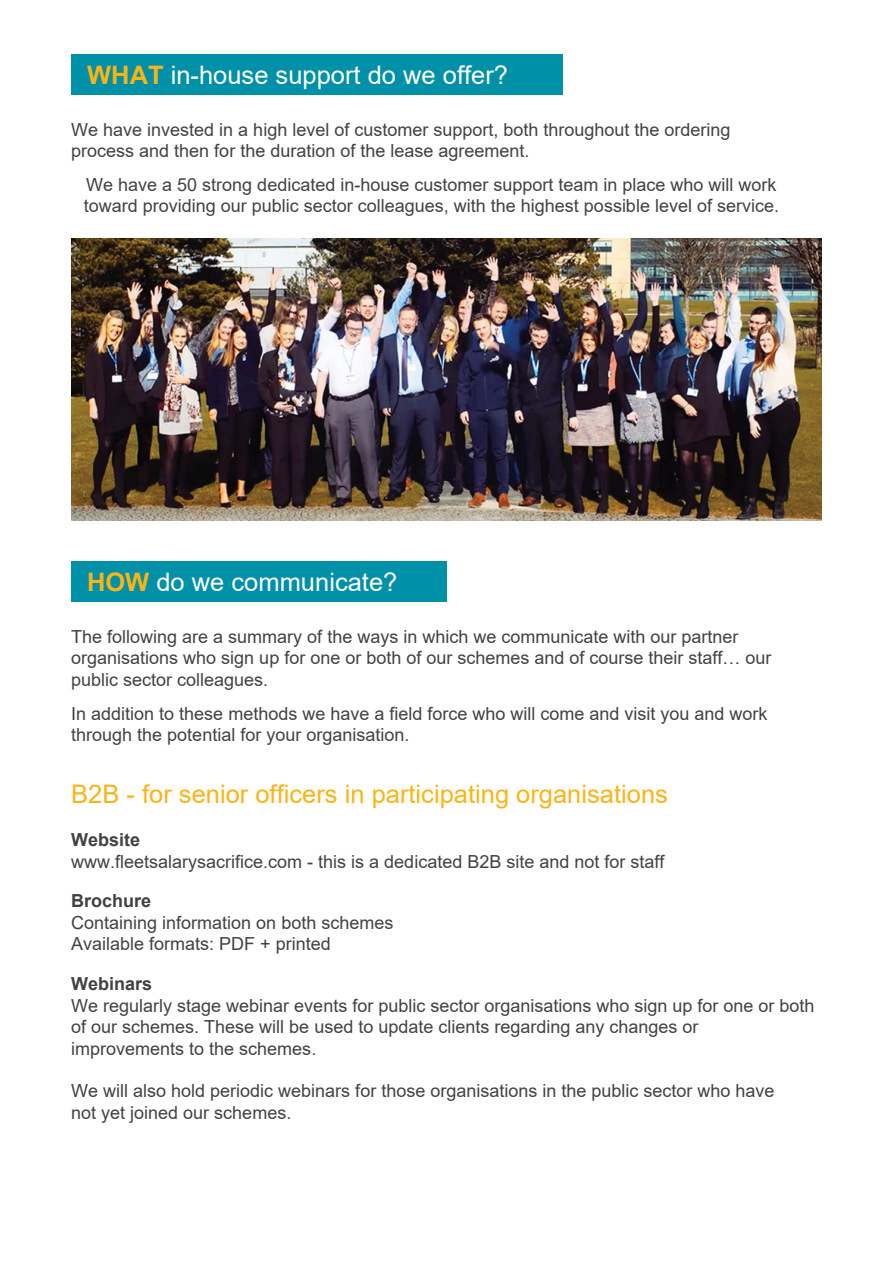
<style>
.page{position:relative;width:893px;height:1263px;background:#fff}
.page>*{position:absolute;margin:0;border:0;box-sizing:border-box;transform-origin:0 0}
.t1{font:25.5px "Arial";color:#fbb416}
.t2{font:25.5px "Arial";color:#fff}
.t3{font:18px/21.6px "Arial";color:#444141}
.t4{font:700 18px "Arial";color:#444141}
.s1{font-weight:700;color:#fbb416}
</style>
<div class="page">
<div style="left:71px;top:54px;width:491px;height:40px;background:#0090a7"></div>
<div style="left:71px;top:561px;width:375px;height:41px;background:#0090a7"></div>
<img style="left:71px;top:238px;width:751px;height:282px">
<h1 class="t2" style="left:87px;top:57px;width:422px"><span class="s1">WHAT</span> in-house support do we offer?</h1>
<p class="t3" style="left:71px;top:118px;width:661px">We have invested in a high level of customer support, both throughout the ordering process and then for the duration of the lease agreement.</p>
<p class="t3" style="left:84px;top:173px;width:697px">We have a 50 strong dedicated in-house customer support team in place who will work toward providing our public sector colleagues, with the highest possible level of service.</p>
<h1 class="t2" style="left:87px;top:565px;width:312px"><span class="s1">HOW</span> do we communicate?</h1>
<p class="t3" style="left:71px;top:626px;width:702px">The following are a summary of the ways in which we communicate with our partner organisations who sign up for one or both of our schemes and of course their staff… our public sector colleagues.</p>
<p class="t3" style="left:71px;top:702px;width:698px">In addition to these methods we have a field force who will come and visit you and work through the potential for your organisation.</p>
<h1 class="t1" style="left:71px;top:776px;width:598px">B2B - for senior officers in participating organisations</h1>
<p class="t4" style="left:71px;top:827px;width:71px">Website</p>
<p class="t3" style="left:71px;top:850px;width:595px">www.fleetsalarysacrifice.com - this is a dedicated B2B site and not for staff</p>
<p class="t4" style="left:71px;top:888px;width:82px">Brochure</p>
<p class="t3" style="left:71px;top:912px;width:324px">Containing information on both schemes<br>Available formats: PDF + printed</p>
<p class="t4" style="left:71px;top:971px;width:83px">Webinars</p>
<p class="t3" style="left:71px;top:994px;width:745px">We regularly stage webinar events for public sector organisations who sign up for one or both of our schemes. These will be used to update clients regarding any changes or improvements to the schemes.</p>
<p class="t3" style="left:71px;top:1080px;width:705px">We will also hold periodic webinars for those organisations in the public sector who have not yet joined our schemes.</p>
</div>
